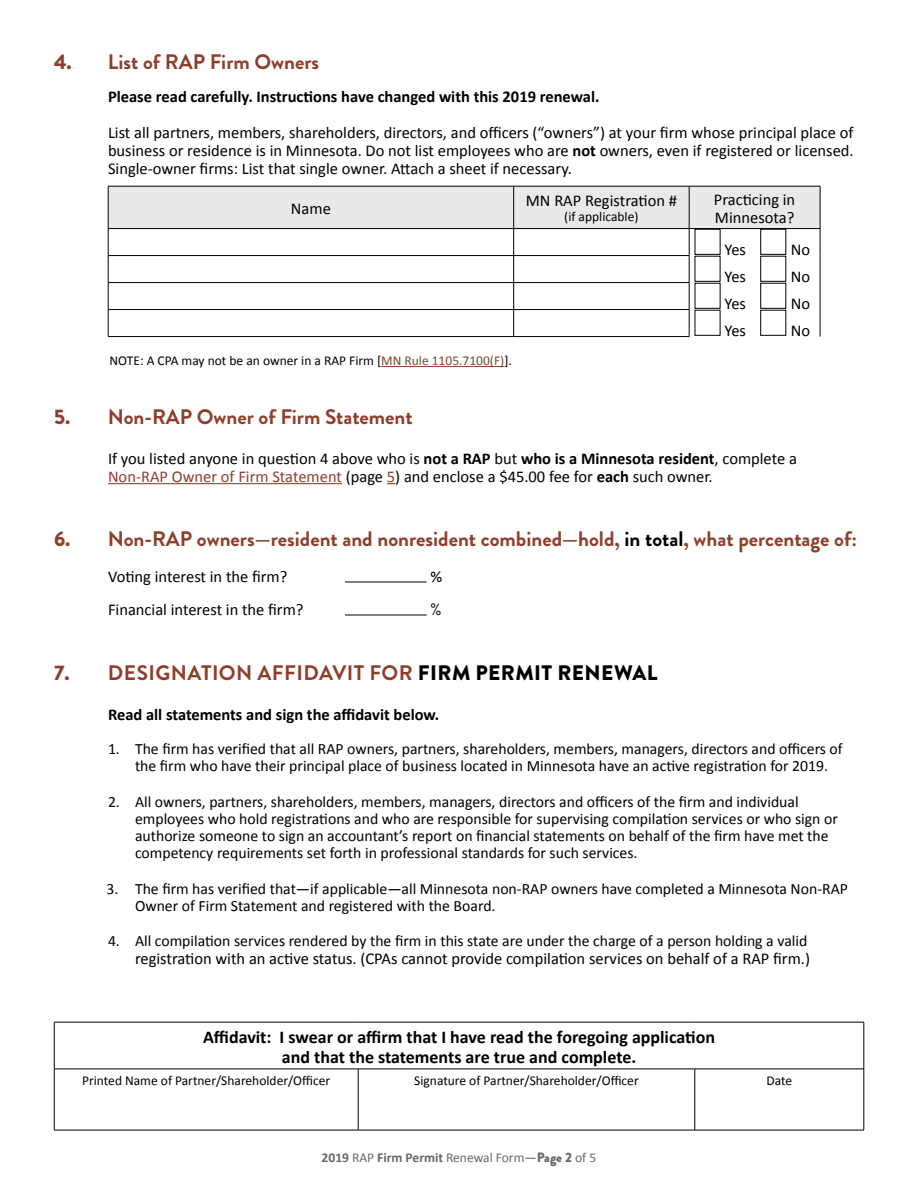
<style>
.page{position:relative;width:918px;height:1188px;background:#fff}
.page>*{position:absolute;margin:0;border:0;box-sizing:border-box;transform-origin:0 0}
.Section{font:700 21px "Brandon Grotesque";color:#8d3f2b}
.SECTION_CAP{font:700 21px "Brandon Grotesque";letter-spacing:.02em;color:#8d3f2b}
.Subsection{font:700 18px/19.5px "Calibri";color:#000;text-align:center}
.Body_Text{font:16.5px/27px "Calibri";color:#000;text-align:justify}
.Body_Text-2{font:700 16.5px "Calibri";color:#000}
.t1{font:16.5px "Brandon Grotesque";color:#000}
.t2{font:15.75px/17.2px "Calibri";color:#000}
.Section-2{font:13.5px "Calibri";color:#000}
.t3{font:13.5px "Calibri";color:#626968}
.s1{font-weight:900}
.s2{font-weight:700}
.s3{color:#8d3f2b}
.s4{color:#000}
.s5{font-weight:900;color:#000}
.s6{font-family:"Brandon Grotesque";font-weight:900}
</style>
<div class="page">
<hr style="left:108px;top:483px;width:234px;height:1px;background:#8d3f2b">
<hr style="left:345px;top:582px;width:82px;height:1px;background:#000">
<hr style="left:345px;top:615px;width:82px;height:1px;background:#000">
<hr style="left:54px;top:1022px;width:304px;height:1px;background:#000">
<hr style="left:54px;top:1022px;width:1px;height:47px;background:#000">
<hr style="left:358px;top:1022px;width:337px;height:1px;background:#000">
<hr style="left:695px;top:1022px;width:169px;height:1px;background:#000">
<hr style="left:864px;top:1022px;width:1px;height:47px;background:#000">
<hr style="left:54px;top:1069px;width:304px;height:1px;background:#000">
<hr style="left:54px;top:1069px;width:1px;height:61px;background:#000">
<hr style="left:358px;top:1069px;width:337px;height:1px;background:#000">
<hr style="left:358px;top:1069px;width:1px;height:61px;background:#000">
<hr style="left:695px;top:1069px;width:169px;height:1px;background:#000">
<hr style="left:695px;top:1069px;width:1px;height:61px;background:#000">
<hr style="left:864px;top:1069px;width:1px;height:61px;background:#000">
<hr style="left:54px;top:1130px;width:304px;height:1px;background:#000">
<hr style="left:358px;top:1130px;width:337px;height:1px;background:#000">
<hr style="left:695px;top:1130px;width:169px;height:1px;background:#000">
<hr style="left:381px;top:366px;width:123px;height:1px;background:#8d3f2b">
<svg style="left:108px;top:186px;width:713px;height:151px"></svg>
<h3 class="Section" style="left:54px;top:47px;width:267px"><span class="s1">4.</span> List of RAP Firm Owners</h3>
<p class="Body_Text-2" style="left:108px;top:86px;width:493px">Please read carefully. Instructions have changed with this 2019 renewal.</p>
<p class="Body_Text" style="left:108px;top:124px;width:747px;line-height:18px">List all partners, members, shareholders, directors, and officers (“owners”) at your firm whose principal place of business or residence is in Minnesota. Do not list employees who are <span class="s2">not</span> owners, even if registered or licensed.<br>Single-owner firms: List that single owner. Attach a sheet if necessary.</p>
<p class="Body_Text" style="left:291px;top:195px;width:41px">Name</p>
<p class="Body_Text" style="left:526px;top:187px;width:153px">MN RAP Registration #</p>
<p class="Section-2" style="left:564px;top:208px;width:76px">(if applicable)</p>
<h3 class="Section-2" style="left:110px;top:352px;width:404px">NOTE: A CPA may not be an owner in a RAP Firm [<span class="s3">MN Rule 1105.7100(F)</span>].</h3>
<p class="Body_Text" style="left:714px;top:190px;width:83px;line-height:18px">Practicing in<br>Minnesota?</p>
<p class="Body_Text" style="left:725px;top:236px;width:23px">Yes Yes Yes Yes</p>
<p class="Body_Text" style="left:791px;top:236px;width:21px">No No No No</p>
<h3 class="Section" style="left:54px;top:402px;width:360px"><span class="s1">5.</span> Non-RAP Owner of Firm Statement</h3>
<p class="Body_Text" style="left:108px;top:449px;width:690px;line-height:18px">If you listed anyone in question 4 above who is <span class="s2">not a RAP</span> but <span class="s2">who is a Minnesota resident</span>, complete a<br><span class="s3">Non-RAP Owner of Firm Statement</span> (page <span class="s3">5</span>) and enclose a $45.00 fee for <span class="s2">each</span> such owner.</p>
<h3 class="Section" style="left:54px;top:524px;width:804px"><span class="s1">6.</span> Non-RAP owners—resident and nonresident combined—hold, <span class="s4">in total</span>, what percentage of:</h3>
<p class="Body_Text" style="left:108px;top:563px;width:181px">Voting interest in the firm?</p>
<p class="Body_Text" style="left:430px;top:563px;width:13px">%</p>
<p class="Body_Text" style="left:108px;top:596px;width:197px">Financial interest in the firm?</p>
<p class="t1" style="left:430px;top:598px;width:13px">%</p>
<h3 class="SECTION_CAP" style="left:54px;top:658px;width:605px"><span class="s1">7.</span> DESIGNATION AFFIDAVIT FOR <span class="s5">FIRM PERMIT RENEWAL</span></h3>
<p class="Body_Text-2" style="left:108px;top:704px;width:333px">Read all statements and sign the affidavit below.</p>
<p class="t2" style="left:135px;top:740px;width:709px;text-indent:-27px">1. The firm has verified that all RAP owners, partners, shareholders, members, managers, directors and officers of the firm who have their principal place of business located in Minnesota have an active registration for 2019.</p>
<p class="t2" style="left:135px;top:793px;width:704px;text-indent:-27px">2. All owners, partners, shareholders, members, managers, directors and officers of the firm and individual employees who hold registrations and who are responsible for supervising compilation services or who sign or authorize someone to sign an accountant’s report on financial statements on behalf of the firm have met the competency requirements set forth in professional standards for such services.</p>
<p class="t2" style="left:135px;top:880px;width:715px;text-indent:-28px">3. The firm has verified that—if applicable—all Minnesota non-RAP owners have completed a Minnesota Non-RAP<br>Owner of Firm Statement and registered with the Board.</p>
<p class="t2" style="left:108px;top:932px;width:701px">4. All compilation services rendered by the firm in this state are under the charge of a person holding a valid</p>
<p class="Body_Text" style="left:135px;top:945px;width:677px">registration with an active status. (CPAs cannot provide compilation services on behalf of a RAP firm.)</p>
<h4 class="Subsection" style="left:203px;top:1028px;width:513px">Affidavit: I swear or affirm that I have read the foregoing application and that the statements are true and complete.</h4>
<p class="Section-2" style="left:82px;top:1072px;width:250px">Printed Name of Partner/Shareholder/Officer</p>
<p class="Section-2" style="left:414px;top:1072px;width:226px">Signature of Partner/Shareholder/Officer</p>
<p class="Section-2" style="left:766px;top:1072px;width:27px">Date</p>
<p class="t3" style="left:322px;top:1149px;width:276px"><span class="s2">2019</span> RAP <span class="s2">Firm Permit</span> Renewal Form—<span class="s6">Page 2</span> of 5</p>
</div>
